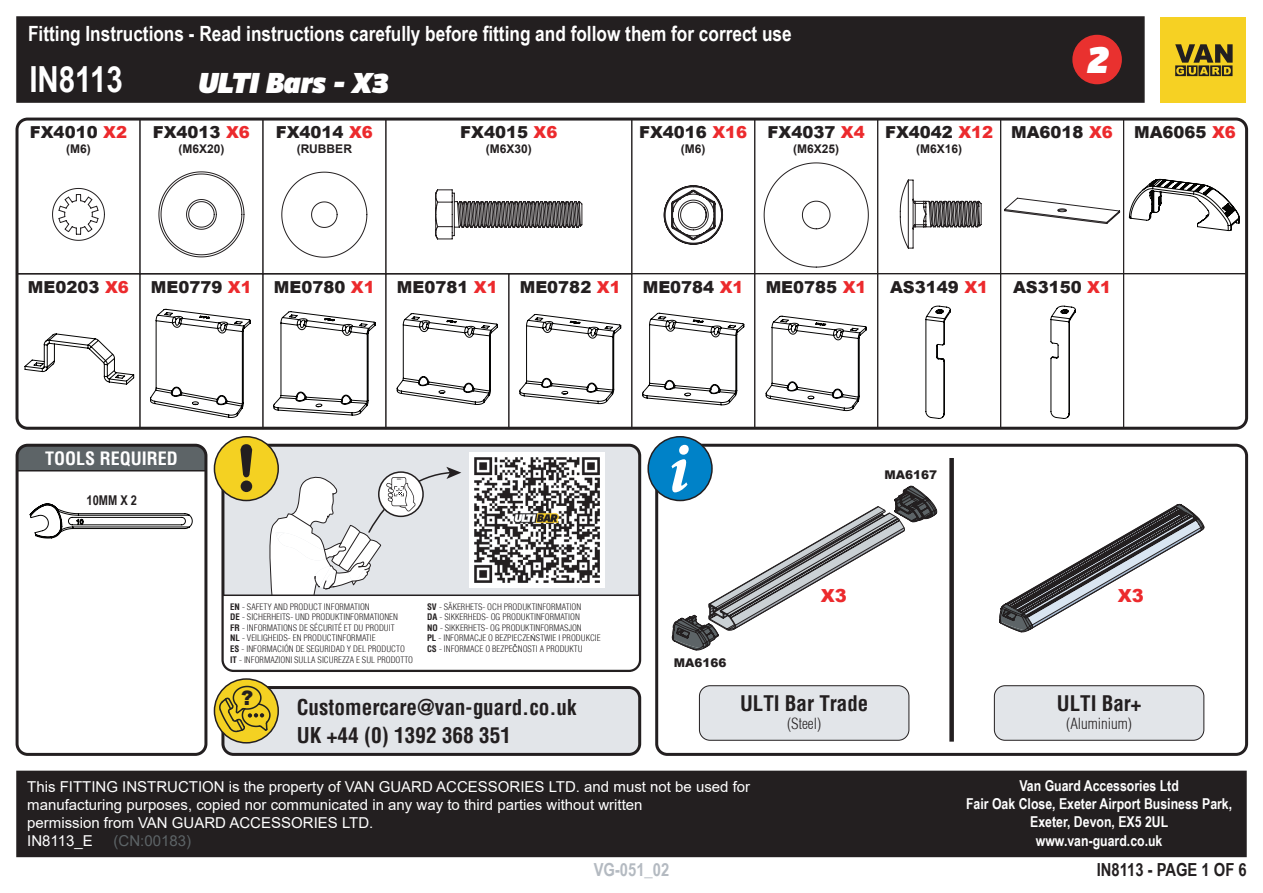
<style>
.page{position:relative;width:1263px;height:893px;background:#fff}
.page>*{position:absolute;margin:0;border:0;box-sizing:border-box;transform-origin:0 0}
.t1{font:italic 900 36.3px "Vinkel";color:#fff}
.t2{font:700 36px "Arial Narrow";color:#fff}
.t3{font:italic 900 27px "Vinkel";color:#fff}
.t4{font:700 condensed 21.3px/27.8px "Helvetica";color:#231f20}
.t5{font:700 21px "Arial Narrow";color:#fff}
.t6{font:700 condensed 21px "Helvetica";color:#231f20}
.t7{font:900 19.8px "Arial";color:#231f20}
.t8{font:700 18px "Arial Narrow";color:#231f20}
.t9{font:700 condensed 18px "Helvetica";color:#fff}
.t10{font:700 18px "Arial Narrow";color:#b4bac1}
.t11{font:900 18px "Arial";color:#ec2a2d}
.t12{font:900 16.5px "Arial";color:#231f20}
.t13{font:15px/18px "Arial";color:#fff}
.t14{font:700 15px/18px "Arial Narrow";color:#fff;text-align:center}
.t15{font:300 condensed 15px "Helvetica";color:#231f20}
.t16{font:15px "Arial";color:#5d6467}
.t17{font:700 13.5px "Arial Narrow";color:#231f20}
.t18{font:700 12px "Arial";color:#231f20}
.t19{font:900 12px "Arial";color:#231f20}
.t20{font:300 condensed 8.7px/10.5px "Helvetica";color:#231f20}
.s1{color:#ec2a2d}
.s2{font-weight:700}
.s3{font-family:"Myriad Pro";font-weight:400;font-stretch:normal}
.s4{font-family:"Arial Narrow";font-weight:400;font-stretch:normal}
</style>
<div class="page">
<div style="left:16px;top:771px;width:1231px;height:86px;background:#231f20"></div>
<div style="left:16px;top:16px;width:1129px;height:87px;background:#231f20;border:2px solid #231f20"></div>
<svg style="left:30px;top:504px;width:163px;height:34px"></svg>
<svg style="left:664px;top:185px;width:59px;height:60px"></svg>
<svg style="left:900px;top:180px;width:82px;height:69px"></svg>
<svg style="left:281px;top:172px;width:86px;height:86px"></svg>
<svg style="left:159px;top:171px;width:85px;height:86px"></svg>
<svg style="left:764px;top:163px;width:105px;height:104px"></svg>
<svg style="left:435px;top:189px;width:147px;height:50px"></svg>
<svg style="left:142px;top:305px;width:862px;height:122px"></svg>
<div style="left:140px;top:119px;width:123px;height:155px;border:1px solid #231f20"></div>
<div style="left:263px;top:119px;width:123px;height:155px;border:1px solid #231f20"></div>
<div style="left:385px;top:119px;width:247px;height:155px;border:1px solid #231f20"></div>
<div style="left:631px;top:119px;width:124px;height:155px;border:1px solid #231f20"></div>
<div style="left:754px;top:119px;width:124px;height:155px;border:1px solid #231f20"></div>
<div style="left:877px;top:119px;width:124px;height:155px;border:1px solid #231f20"></div>
<svg style="left:16px;top:118px;width:125px;height:311px"></svg>
<div style="left:140px;top:274px;width:123px;height:155px;border:1px solid #231f20"></div>
<div style="left:263px;top:274px;width:123px;height:155px;border:1px solid #231f20"></div>
<div style="left:385px;top:274px;width:124px;height:155px;border:1px solid #231f20"></div>
<div style="left:508px;top:274px;width:124px;height:155px;border:1px solid #231f20"></div>
<div style="left:631px;top:273px;width:124px;height:156px;border:1px solid #231f20"></div>
<div style="left:754px;top:273px;width:124px;height:156px;border:1px solid #231f20"></div>
<div style="left:877px;top:273px;width:124px;height:156px;border:1px solid #231f20"></div>
<svg style="left:150px;top:309px;width:101px;height:109px"></svg>
<svg style="left:273px;top:311px;width:103px;height:104px"></svg>
<svg style="left:397px;top:313px;width:101px;height:92px"></svg>
<svg style="left:519px;top:314px;width:102px;height:90px"></svg>
<svg style="left:642px;top:313px;width:102px;height:92px"></svg>
<svg style="left:766px;top:316px;width:101px;height:95px"></svg>
<svg style="left:1004px;top:118px;width:243px;height:311px"></svg>
<svg style="left:925px;top:306px;width:26px;height:113px"></svg>
<div style="left:1161px;top:17px;width:85px;height:85px;background:#f6d123"></div>
<svg style="left:1175px;top:44px;width:57px;height:32px"></svg>
<div style="left:1071px;top:34px;width:52px;height:51px;background:#e9312f;border-radius:50%"></div>
<div style="left:1071px;top:33px;width:52px;height:53px;border:2px solid #231f20;border-radius:50%"></div>
<svg style="left:16px;top:444px;width:191px;height:28px;background:#5e6467"></svg>
<div style="left:16px;top:444px;width:191px;height:312px;border:3px solid #231f20;border-radius:11px"></div>
<div style="left:223px;top:687px;width:417px;height:67px;background:#e2e5e9;border-radius:11px"></div>
<div style="left:221px;top:686px;width:420px;height:70px;border:3px solid #231f20;border-radius:11px"></div>
<svg style="left:214px;top:437px;width:64px;height:63px"></svg>
<div style="left:214px;top:436px;width:65px;height:65px;border:2px solid #231f20;border-radius:50%"></div>
<svg style="left:214px;top:679px;width:64px;height:64px"></svg>
<div style="left:214px;top:678px;width:65px;height:66px;border:2px solid #231f20;border-radius:50%"></div>
<svg style="left:218px;top:685px;width:53px;height:48px;background:#c9ae26"></svg>
<div style="left:655px;top:444px;width:593px;height:312px;border:3px solid #231f20;border-radius:11px"></div>
<div style="left:648px;top:437px;width:64px;height:63px;background:#0082c8;border-radius:50%"></div>
<div style="left:647px;top:436px;width:66px;height:65px;border:2px solid #231f20;border-radius:50%"></div>
<div style="left:949px;top:458px;width:5px;height:284px;background:#231f20"></div>
<div style="left:699px;top:686px;width:210px;height:54px;background:#e2e5e9;border-radius:11px"></div>
<div style="left:699px;top:685px;width:210px;height:55px;border:1px solid #231f20;border-radius:11px"></div>
<div style="left:994px;top:686px;width:210px;height:54px;background:#e2e5e9;border-radius:11px"></div>
<div style="left:994px;top:685px;width:210px;height:55px;border:1px solid #231f20;border-radius:11px"></div>
<svg style="left:999px;top:503px;width:205px;height:130px"></svg>
<svg style="left:671px;top:445px;width:266px;height:206px"></svg>
<svg style="left:221px;top:444px;width:420px;height:228px"></svg>
<h3 class="t5" style="left:28px;top:18px;width:765px">Fitting Instructions - Read instructions carefully before fitting and follow them for correct use</h3>
<h2 class="t2" style="left:29px;top:52px;width:95px">IN8113</h2>
<h3 class="t3" style="left:198px;top:64px;width:192px">ULTI Bars - X3</h3>
<h1 class="t1" style="left:1087px;top:34px;width:22px">2</h1>
<h3 class="t12" style="left:30px;top:120px;width:99px">FX4010 <span class="s1">X2</span></h3>
<h3 class="t18" style="left:66px;top:140px;width:26px">(M6)</h3>
<h3 class="t12" style="left:153px;top:120px;width:99px">FX4013 <span class="s1">X6</span></h3>
<h3 class="t18" style="left:178px;top:140px;width:48px">(M6X20)</h3>
<h3 class="t12" style="left:276px;top:120px;width:99px">FX4014 <span class="s1">X6</span></h3>
<h3 class="t18" style="left:297px;top:140px;width:57px">(RUBBER</h3>
<h3 class="t12" style="left:460px;top:120px;width:99px">FX4015 <span class="s1">X6</span></h3>
<h3 class="t18" style="left:486px;top:140px;width:48px">(M6X30)</h3>
<h3 class="t12" style="left:639px;top:120px;width:110px">FX4016 <span class="s1">X16</span></h3>
<h3 class="t18" style="left:681px;top:140px;width:26px">(M6)</h3>
<h3 class="t12" style="left:767px;top:120px;width:99px">FX4037 <span class="s1">X4</span></h3>
<h3 class="t18" style="left:793px;top:140px;width:48px">(M6X25)</h3>
<h3 class="t12" style="left:885px;top:120px;width:110px">FX4042 <span class="s1">X12</span></h3>
<h3 class="t18" style="left:916px;top:140px;width:48px">(M6X16)</h3>
<h3 class="t12" style="left:1011px;top:120px;width:103px">MA6018 <span class="s1">X6</span></h3>
<h3 class="t12" style="left:1134px;top:120px;width:103px">MA6065 <span class="s1">X6</span></h3>
<h3 class="t12" style="left:28px;top:275px;width:102px">ME0203 <span class="s1">X6</span></h3>
<h3 class="t12" style="left:151px;top:275px;width:102px">ME0779 <span class="s1">X1</span></h3>
<h3 class="t12" style="left:274px;top:275px;width:102px">ME0780 <span class="s1">X1</span></h3>
<h3 class="t12" style="left:397px;top:275px;width:102px">ME0781 <span class="s1">X1</span></h3>
<h3 class="t12" style="left:520px;top:275px;width:102px">ME0782 <span class="s1">X1</span></h3>
<h3 class="t12" style="left:643px;top:275px;width:102px">ME0784 <span class="s1">X1</span></h3>
<h3 class="t12" style="left:766px;top:275px;width:102px">ME0785 <span class="s1">X1</span></h3>
<h3 class="t12" style="left:890px;top:275px;width:100px">AS3149 <span class="s1">X1</span></h3>
<h3 class="t12" style="left:1013px;top:275px;width:100px">AS3150 <span class="s1">X1</span></h3>
<h3 class="t9" style="left:45px;top:446px;width:134px">TOOLS REQUIRED</h3>
<h3 class="t17" style="left:87px;top:490px;width:52px">10MM X 2</h3>
<p class="t20" style="left:230px;top:601px;width:184px"><span class="s2">EN</span> - SAFETY AND PRODUCT INFORMATION<br><span class="s2">DE</span> - SICHERHEITS- UND PRODUKTINFORMATIONEN<br><span class="s2">FR</span> - INFORMATIONS DE SÉCURITÉ ET DU PRODUIT<br><span class="s2">NL</span> - VEILIGHEIDS- EN PRODUCTINFORMATIE<br><span class="s2">ES</span> - INFORMACIÓN DE SEGURIDAD Y DEL PRODUCTO <span class="s2">IT</span> - INFORMAZIONI SULLA SICUREZZA E SUL PRODOTTO</p>
<p class="t20" style="left:427px;top:601px;width:175px"><span class="s2">SV</span> - SÄKERHETS- OCH PRODUKTINFORMATION<br><span class="s2">DA</span> - SIKKERHEDS- OG PRODUKTINFORMATION<br><span class="s2">NO</span> - SIKKERHETS- OG PRODUKTINFORMASJON<br><span class="s2">PL</span> - INFORMACJE O BEZPIECZE<span class="s3">Ń</span>STWIE I PRODUKCIE <span class="s2">CS</span> - INFORMACE O BEZPE<span class="s4">Č</span>NOSTI A PRODUKTU</p>
<h3 class="t7" style="left:241px;top:683px;width:14px">?</h3>
<h3 class="t4" style="left:297px;top:693px;width:281px">Customercare@van-guard.co.uk<br>UK +44 (0) 1392 368 351</h3>
<h3 class="t19" style="left:884px;top:466px;width:54px">MA6167</h3>
<h3 class="t11" style="left:821px;top:582px;width:28px">X3</h3>
<h3 class="t11" style="left:1118px;top:582px;width:28px">X3</h3>
<h3 class="t19" style="left:674px;top:654px;width:54px">MA6166</h3>
<h3 class="t6" style="left:740px;top:690px;width:130px">ULTI Bar Trade</h3>
<h3 class="t15" style="left:787px;top:714px;width:36px">(Steel)</h3>
<h3 class="t6" style="left:1057px;top:690px;width:86px">ULTI Bar+</h3>
<h3 class="t15" style="left:1066px;top:714px;width:67px">(Aluminium)</h3>
<p class="t13" style="left:27px;top:778px;width:724px">This FITTING INSTRUCTION is the property of VAN GUARD ACCESSORIES LTD. and must not be used for manufacturing purposes, copied nor communicated in any way to third parties without written<br>permission from VAN GUARD ACCESSORIES LTD.<br>IN8113_E</p>
<h3 class="t16" style="left:114px;top:831px;width:79px">(CN:00183)</h3>
<h3 class="t10" style="left:594px;top:856px;width:77px">VG-051_02</h3>
<h3 class="t14" style="left:966px;top:776px;width:268px">Van Guard Accessories Ltd<br>Fair Oak Close, Exeter Airport Business Park,<br>Exeter, Devon, EX5 2UL</h3>
<h3 class="t14" style="left:1036px;top:831px;width:128px">www.van-guard.co.uk</h3>
<h3 class="t8" style="left:1097px;top:856px;width:151px">IN8113 - PAGE 1 OF 6</h3>
</div>
